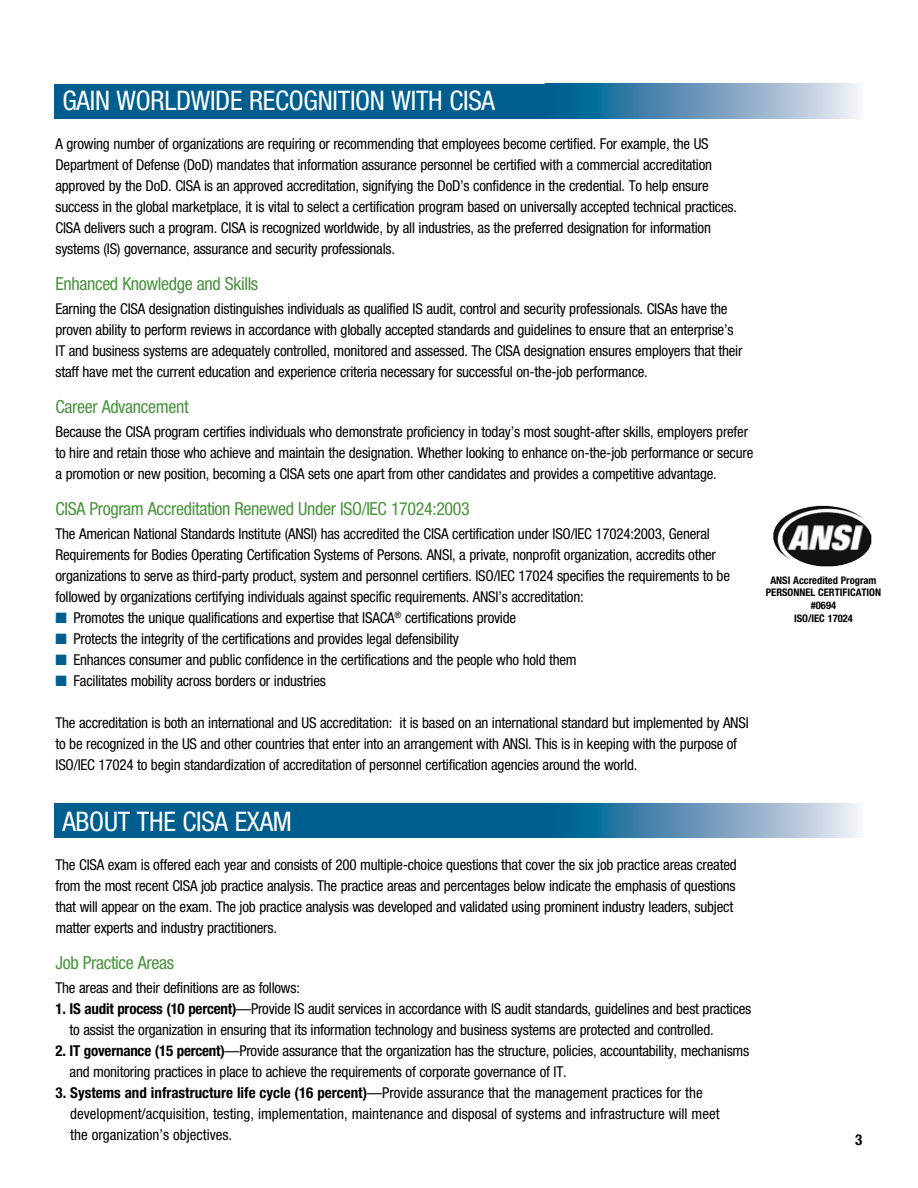
<style>
.page{position:relative;width:918px;height:1188px;background:#fff}
.page>*{position:absolute;margin:0;border:0;box-sizing:border-box;transform-origin:0 0}
.t1{font:condensed 27px "Helvetica Neue";letter-spacing:-.01em;color:#fff}
.t2{font:condensed 18px "Helvetica Neue";letter-spacing:-.02em;color:#48933c}
.t3{font:condensed 15px/21px "Helvetica Neue";letter-spacing:-.015em;color:#000}
.t4{font:700 condensed 15px "Helvetica Neue";color:#000}
.t5{font:700 condensed 10.5px/12.6px "Helvetica Neue";color:#000;text-align:center}
.s1{color:#005e8f}
.s2{font-weight:700}
</style>
<div class="page">
<img style="left:773px;top:506px;width:43px;height:50px">
<div style="left:54px;top:84px;width:492px;height:34px;background:#005e8f"></div>
<svg style="left:546px;top:84px;width:313px;height:34px;background:#6d9dbd"></svg>
<div style="left:54px;top:803px;width:492px;height:35px;background:#005e8f"></div>
<svg style="left:546px;top:803px;width:313px;height:35px;background:#6d9dbd"></svg>
<h1 class="t1" style="left:62px;top:85px;width:434px">Gai n Worldwi de Recognition With CISA</h1>
<p class="t3" style="left:56px;top:133px;width:683px">A growing number of organizations are requiring or recommending that employees become certified. For example, the US Department of Defense (DoD) mandates that information assurance personnel be certified with a commercial accreditation approved by the DoD. CISA is an approved accreditation, signifying the DoD’s confidence in the credential. To help ensure success in the global marketplace, it is vital to select a certification program based on universally accepted technical practices.<br>CISA delivers such a program. CISA is recognized worldwide, by all industries, as the preferred designation for information systems (IS) governance, assurance and security professionals.</p>
<p class="t2" style="left:56px;top:273px;width:204px">Enhanced Knowledge and Skills</p>
<p class="t3" style="left:56px;top:298px;width:688px">Earning the CISA designation distinguishes individuals as qualified IS audit, control and security professionals. CISAs have the proven ability to perform reviews in accordance with globally accepted standards and guidelines to ensure that an enterprise’s IT and business systems are adequately controlled, monitored and assessed. The CISA designation ensures employers that their staff have met the current education and experience criteria necessary for successful on-the-job performance.</p>
<p class="t2" style="left:56px;top:396px;width:135px">Career Advancement</p>
<p class="t3" style="left:56px;top:421px;width:699px">Because the CISA program certifies individuals who demonstrate proficiency in today’s most sought-after skills, employers prefer to hire and retain those who achieve and maintain the designation. Whether looking to enhance on-the-job performance or secure a promotion or new position, becoming a CISA sets one apart from other candidates and provides a competitive advantage.</p>
<p class="t2" style="left:56px;top:498px;width:416px">CISA Program Accreditation Renewed Under ISO/IEC 17024:2003</p>
<p class="t3" style="left:56px;top:523px;width:676px">The American National Standards Institute (ANSI) has accredited the CISA certification under ISO/IEC 17024:2003, General Requirements for Bodies Operating Certification Systems of Persons. ANSI, a private, nonprofit organization, accredits other organizations to serve as third-party product, system and personnel certifiers. ISO/IEC 17024 specifies the requirements to be followed by organizations certifying individuals against specific requirements. ANSI’s accreditation:</p>
<p class="t3" style="left:56px;top:607px;width:462px"><span class="s1">■</span> Promotes the unique qualifications and expertise that ISACA<sup>®</sup> certifications provide</p>
<p class="t3" style="left:56px;top:628px;width:405px"><span class="s1">■</span> Protects the integrity of the certifications and provides legal defensibility</p>
<p class="t3" style="left:56px;top:649px;width:523px"><span class="s1">■</span> Enhances consumer and public confidence in the certifications and the people who hold them</p>
<p class="t3" style="left:56px;top:670px;width:272px"><span class="s1">■</span> Facilitates mobility across borders or industries</p>
<p class="t3" style="left:56px;top:712px;width:695px">The accreditation is both an international and US accreditation: it is based on an international standard but implemented by ANSI to be recognized in the US and other countries that enter into an arrangement with ANSI. This is in keeping with the purpose of<br>ISO/IEC 17024 to begin standardization of accreditation of personnel certification agencies around the world.</p>
<h1 class="t1" style="left:62px;top:806px;width:214px">ABO UT The CISA Exam</h1>
<p class="t3" style="left:56px;top:854px;width:683px">The CISA exam is offered each year and consists of 200 multiple-choice questions that cover the six job practice areas created from the most recent CISA job practice analysis. The practice areas and percentages below indicate the emphasis of questions that will appear on the exam. The job practice analysis was developed and validated using prominent industry leaders, subject matter experts and industry practitioners.</p>
<p class="t2" style="left:56px;top:952px;width:120px">Job Practice Areas</p>
<p class="t3" style="left:56px;top:977px;width:246px">The areas and their definitions are as follows:</p>
<p class="t3" style="left:70px;top:998px;width:683px;text-indent:-14px"><span class="s2">1. IS audit process (10 percent)</span>—Provide IS audit services in accordance with IS audit standards, guidelines and best practices to assist the organization in ensuring that its information technology and business systems are protected and controlled.</p>
<p class="t3" style="left:70px;top:1040px;width:681px;text-indent:-14px"><span class="s2">2. IT governance (15 percent)</span>—Provide assurance that the organization has the structure, policies, accountability, mechanisms and monitoring practices in place to achieve the requirements of corporate governance of IT.</p>
<p class="t3" style="left:70px;top:1082px;width:651px;text-indent:-15px"><span class="s2">3. Systems and infrastructure life cycle (16 percent)</span>—Provide assurance that the management practices for the development/acquisition, testing, implementation, maintenance and disposal of systems and infrastructure will meet the organization’s objectives.</p>
<p class="t5" style="left:766px;top:574px;width:117px">ANSI Accredited Program<br>PERSONNEL CERTIFICATION #0694<br>ISO/IEC 17024</p>
<p class="t4" style="left:855px;top:1130px;width:9px">3</p>
</div>
